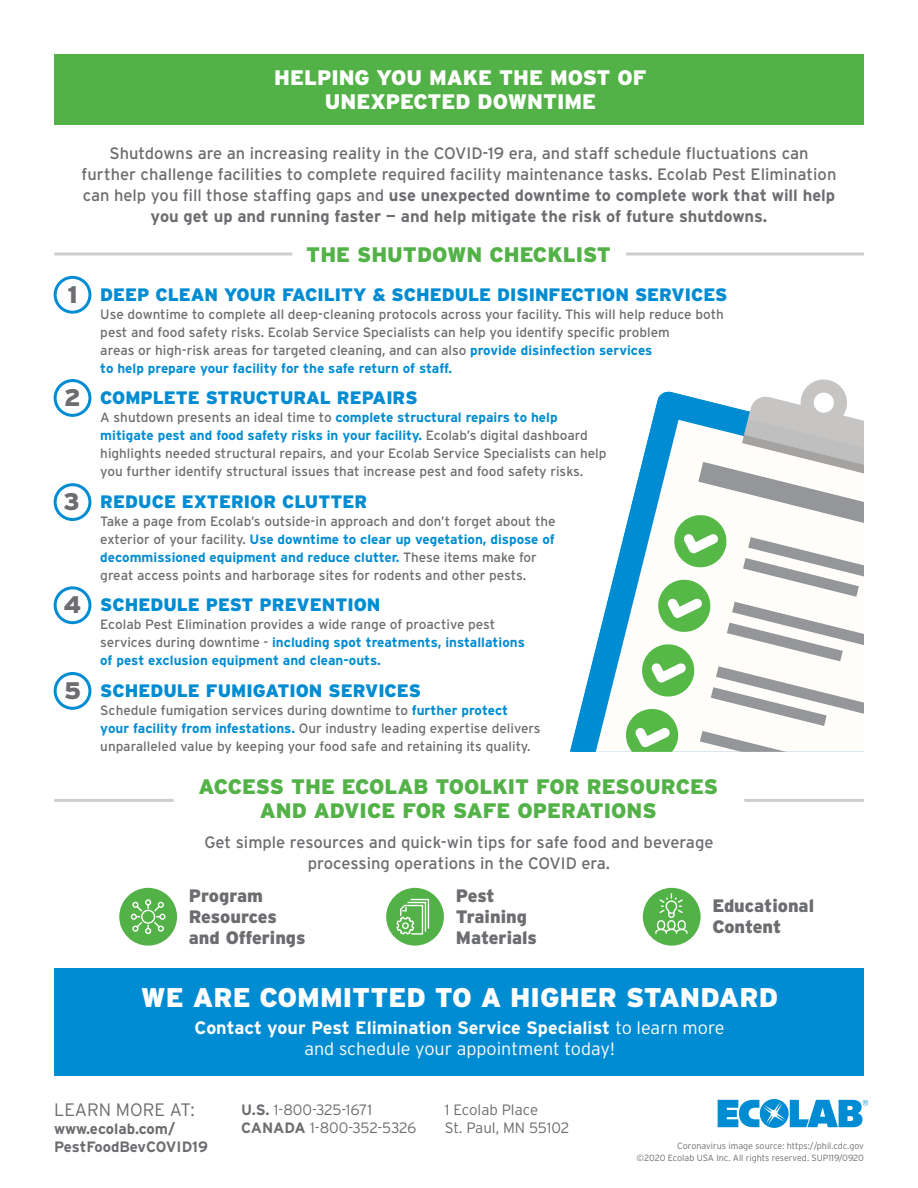
<style>
.page{position:relative;width:918px;height:1188px;background:#fff}
.page>*{position:absolute;margin:0;border:0;box-sizing:border-box;transform-origin:0 0}
.Headline_-_Level_1{font:900 27px "Interstate";color:#fff}
.Heading_-_Level_2{font:900 24px "Interstate";color:#6c6d70}
.Headline_-_Level_1-2{font:900 21px/24px "Interstate";color:#53b247;text-align:center}
.Headline_-_Level_1-3{font:900 21px/24px "Interstate";color:#fff;text-align:center}
.Heading_-_Level_2-2{font:900 18px "Interstate";color:#008cd2}
.Headline_-_Level_1-4{font:700 18px/21px "Interstate";color:#fff;text-align:center}
.Heading_-_Level_2-3{font:900 18px/21px "Interstate";color:#6c6d70}
.t1{font:300 18px "Interstate";color:#6c6d70}
.Heading_-_Level_2-4{font:16.5px/21px "Interstate";color:#6c6d70;text-align:center}
.t2{font:300 15px "Interstate";letter-spacing:-.005em;color:#6c6d70}
.t3{font:700 15px "Interstate";color:#6c6d70}
.Heading_-_Level_2-5{font:13.5px/18px "Interstate";color:#6c6d70}
.t4{font:300 9px "Interstate";color:#6c6d70}
.s1{font-weight:700}
.s2{font-weight:700;color:#008cd2}
.s3{font-weight:300}
</style>
<div class="page">
<svg style="left:570px;top:679px;width:18px;height:73px"></svg>
<svg style="left:588px;top:539px;width:35px;height:213px"></svg>
<svg style="left:623px;top:379px;width:241px;height:373px"></svg>
<div style="left:54px;top:276px;width:37px;height:38px;border:3px solid #008cd2;border-radius:50%"></div>
<div style="left:54px;top:379px;width:37px;height:38px;border:3px solid #008cd2;border-radius:50%"></div>
<div style="left:54px;top:586px;width:37px;height:38px;border:3px solid #008cd2;border-radius:50%"></div>
<div style="left:54px;top:672px;width:37px;height:38px;border:3px solid #008cd2;border-radius:50%"></div>
<div style="left:54px;top:483px;width:37px;height:38px;border:3px solid #008cd2;border-radius:50%"></div>
<div style="left:54px;top:968px;width:810px;height:108px;background:#008cd2"></div>
<svg style="left:718px;top:1099px;width:150px;height:29px"></svg>
<hr style="left:54px;top:252px;width:238px;height:3px;background:#6c6d70">
<hr style="left:626px;top:252px;width:238px;height:3px;background:#6c6d70">
<div style="left:54px;top:54px;width:810px;height:70px;background:#53b247"></div>
<div style="left:119px;top:888px;width:58px;height:58px;background:#53b247;border-radius:50%"></div>
<div style="left:145px;top:899px;width:6px;height:7px;border:1px solid #fff;border-radius:50%"></div>
<div style="left:159px;top:914px;width:7px;height:6px;border:1px solid #fff;border-radius:50%"></div>
<svg style="left:131px;top:902px;width:33px;height:32px"></svg>
<div style="left:386px;top:888px;width:58px;height:58px;background:#53b247;border-radius:50%"></div>
<svg style="left:396px;top:898px;width:34px;height:37px"></svg>
<div style="left:643px;top:888px;width:58px;height:58px;background:#53b247;border-radius:50%"></div>
<div style="left:667px;top:920px;width:9px;height:10px;border:1px solid #fff;border-radius:4px"></div>
<div style="left:678px;top:920px;width:8px;height:10px;border:1px solid #fff;border-radius:4px"></div>
<svg style="left:655px;top:929px;width:33px;height:5px"></svg>
<div style="left:657px;top:920px;width:8px;height:10px;border:1px solid #fff;border-radius:4px"></div>
<svg style="left:659px;top:893px;width:24px;height:26px"></svg>
<hr style="left:54px;top:799px;width:120px;height:3px;background:#6c6d70">
<hr style="left:744px;top:799px;width:120px;height:3px;background:#6c6d70">
<p class="Headline_-_Level_1-3" style="left:274px;top:65px;width:374px">HELPING YOU MAKE THE MOST OF<br>UNEXPECTED DOWNTIME</p>
<p class="Heading_-_Level_2-4" style="left:82px;top:143px;width:756px">Shutdowns are an increasing reality in the COVID-19 era, and staff schedule fluctuations can further challenge facilities to complete required facility maintenance tasks. Ecolab Pest Elimination can help you fill those staffing gaps and <span class="s1">use unexpected downtime to complete work that will help you get up and running faster — and help mitigate the risk of future shutdowns.</span></p>
<p class="Heading_-_Level_2" style="left:67px;top:281px;width:12px">1</p>
<p class="Heading_-_Level_2" style="left:64px;top:384px;width:18px">2</p>
<p class="Heading_-_Level_2" style="left:63px;top:488px;width:18px">3</p>
<p class="Heading_-_Level_2" style="left:64px;top:591px;width:19px">4</p>
<p class="Heading_-_Level_2" style="left:64px;top:677px;width:19px">5</p>
<p class="Headline_-_Level_1-2" style="left:306px;top:243px;width:306px">THE SHUTDOWN CHECKLIST</p>
<p class="Heading_-_Level_2-2" style="left:100px;top:284px;width:629px">DEEP CLEAN YOUR FACILITY &amp; SCHEDULE DISINFECTION SERVICES</p>
<p class="Heading_-_Level_2-5" style="left:100px;top:305px;width:625px">Use downtime to complete all deep-cleaning protocols across your facility. This will help reduce both pest and food safety risks. Ecolab Service Specialists can help you identify specific problem<br>areas or high-risk areas for targeted cleaning, and can also <span class="s2">provide disinfection services<br>to help prepare your facility for the safe return of staff.</span></p>
<p class="Heading_-_Level_2-2" style="left:100px;top:387px;width:319px">COMPLETE STRUCTURAL REPAIRS</p>
<p class="Heading_-_Level_2-5" style="left:100px;top:408px;width:508px">A shutdown presents an ideal time to <span class="s2">complete structural repairs to help mitigate pest and food safety risks in your facility.</span> Ecolab’s digital dashboard highlights needed structural repairs, and your Ecolab Service Specialists can help you further identify structural issues that increase pest and food safety risks.</p>
<p class="Heading_-_Level_2-2" style="left:100px;top:491px;width:269px">REDUCE EXTERIOR CLUTTER</p>
<p class="Heading_-_Level_2-5" style="left:100px;top:512px;width:457px">Take a page from Ecolab’s outside-in approach and don’t forget about the exterior of your facility. <span class="s2">Use downtime to clear up vegetation, dispose of decommissioned equipment and reduce clutter.</span> These items make for great access points and harborage sites for rodents and other pests.</p>
<p class="Heading_-_Level_2-2" style="left:100px;top:595px;width:282px">SCHEDULE PEST PREVENTION</p>
<p class="Heading_-_Level_2-5" style="left:100px;top:615px;width:426px">Ecolab Pest Elimination provides a wide range of proactive pest services during downtime - <span class="s2">including spot treatments, installations of pest exclusion equipment and clean-outs.</span></p>
<p class="Heading_-_Level_2-2" style="left:100px;top:680px;width:322px">SCHEDULE FUMIGATION SERVICES</p>
<p class="Heading_-_Level_2-5" style="left:100px;top:701px;width:442px">Schedule fumigation services during downtime to <span class="s2">further protect<br>your facility from infestations.</span> Our industry leading expertise delivers unparalleled value by keeping your food safe and retaining its quality.</p>
<p class="Headline_-_Level_1-2" style="left:199px;top:774px;width:521px">ACCESS THE ECOLAB TOOLKIT FOR RESOURCES<br>AND ADVICE FOR SAFE OPERATIONS</p>
<p class="Heading_-_Level_2-4" style="left:204px;top:831px;width:511px">Get simple resources and quick-win tips for safe food and beverage processing operations in the COVID era.</p>
<p class="Heading_-_Level_2-3" style="left:189px;top:885px;width:118px">Program<br>Resources and Offerings</p>
<p class="Heading_-_Level_2-3" style="left:456px;top:885px;width:83px">Pest<br>Training<br>Materials</p>
<p class="Heading_-_Level_2-3" style="left:712px;top:895px;width:103px">Educational<br>Content</p>
<p class="Headline_-_Level_1" style="left:141px;top:982px;width:639px">WE ARE COMMITTED TO A HIGHER STANDARD</p>
<p class="Headline_-_Level_1-4" style="left:195px;top:1017px;width:531px">Contact your Pest Elimination Service Specialist <span class="s3">to learn more and schedule your appointment today!</span></p>
<p class="t1" style="left:54px;top:1100px;width:142px">LEARN MORE AT:</p>
<p class="t3" style="left:54px;top:1121px;width:123px">www.ecolab.com/</p>
<p class="t3" style="left:54px;top:1139px;width:156px">PestFoodBevCOVID19</p>
<p class="t2" style="left:241px;top:1102px;width:133px"><span class="s1">U.S.</span> 1-800-325-1671</p>
<p class="t2" style="left:241px;top:1120px;width:177px"><span class="s1">CANADA</span> 1-800-352-5326</p>
<p class="t2" style="left:445px;top:1102px;width:95px">1 Ecolab Place</p>
<p class="t2" style="left:445px;top:1120px;width:126px">St. Paul, MN 55102</p>
<p class="t4" style="left:677px;top:1141px;width:188px">Coronavirus image source: https://phil.cdc.gov</p>
<p class="t4" style="left:637px;top:1153px;width:229px">©2020 Ecolab USA Inc. All rights reserved. SUP119/0920</p>
</div>
